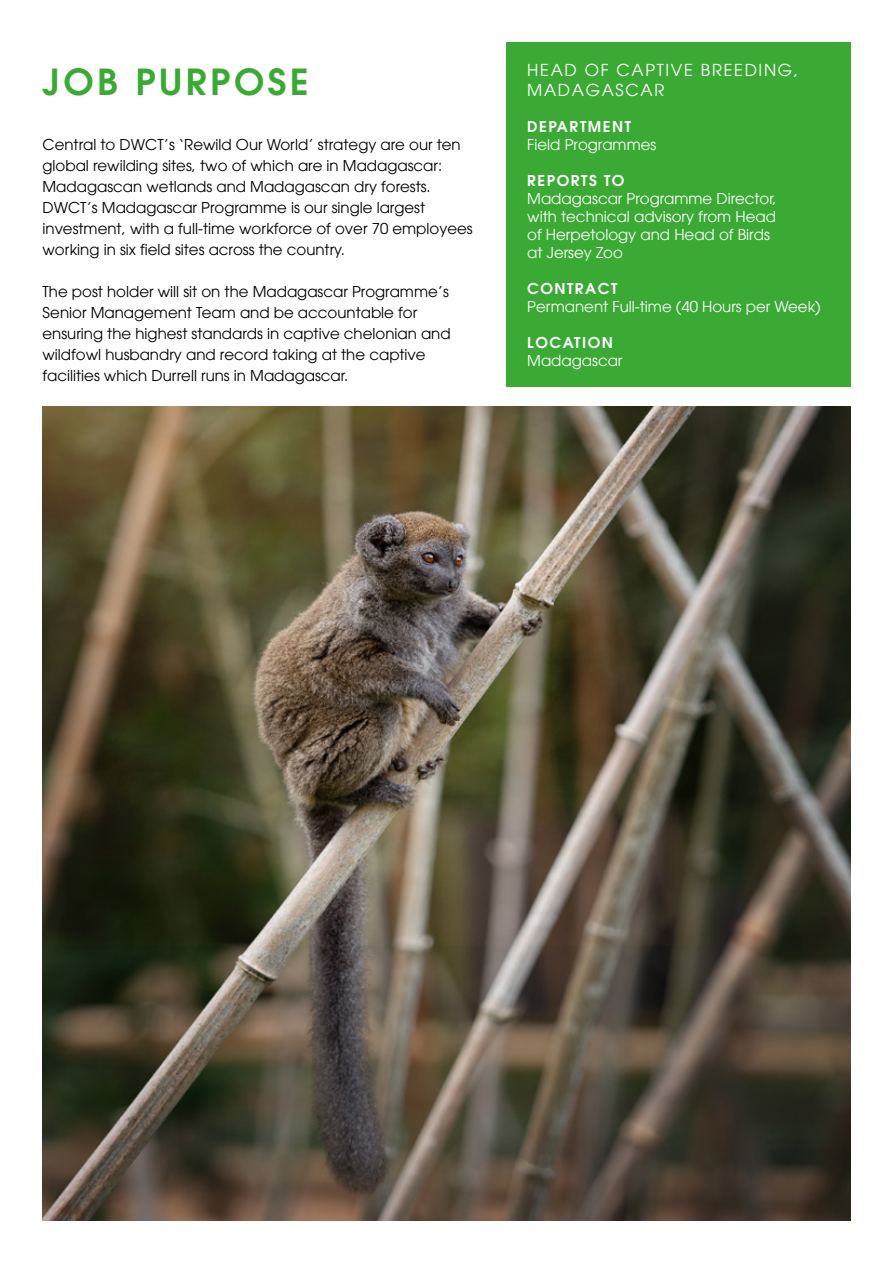
<style>
.page{position:relative;width:893px;height:1263px;background:#fff}
.page>*{position:absolute;margin:0;border:0;box-sizing:border-box;transform-origin:0 0}
.t1{font:36px "Avant Garde Gothic ITCW01 Dm";letter-spacing:.1em;color:#3aaa35}
.t2{font:16.5px/19.8px "Avant Garde Gothic ITCW01 Bk";letter-spacing:.1em;color:#fff}
.t3{font:15px/21px "Avant Garde Gothic ITCW01 Bk";color:#000}
.t4{font:15px/18px "Avant Garde Gothic ITCW01 Bk";color:#fff}
.t5{font:15px "Avant Garde Gothic ITCW01 Dm";letter-spacing:.1em;color:#fff}
</style>
<div class="page">
<img style="left:43px;top:406px;width:807px;height:814px">
<div style="left:506px;top:43px;width:344px;height:344px;background:#3aaa35"></div>
<h1 class="t1" style="left:43px;top:58px;width:268px">JOB PURPOSE</h1>
<p class="t3" style="left:43px;top:134px;width:432px">Central to DWCT’s ‘Rewild Our World’ strategy are our ten global rewilding sites, two of which are in Madagascar:<br>Madagascan wetlands and Madagascan dry forests.<br>DWCT’s Madagascar Programme is our single largest investment, with a full-time workforce of over 70 employees working in six field sites across the country.</p>
<p class="t3" style="left:43px;top:281px;width:410px">The post holder will sit on the Madagascar Programme’s Senior Management Team and be accountable for ensuring the highest standards in captive chelonian and wildfowl husbandry and record taking at the captive facilities which Durrell runs in Madagascar.</p>
<p class="t2" style="left:527px;top:60px;width:273px">HEAD OF CAPTIVE BREEDING,<br>MADAGASCAR</p>
<p class="t5" style="left:527px;top:116px;width:105px">DEPARTMENT</p>
<p class="t4" style="left:527px;top:135px;width:131px">Field Programmes</p>
<p class="t5" style="left:527px;top:170px;width:99px">REPORTS TO</p>
<p class="t4" style="left:527px;top:189px;width:251px">Madagascar Programme Director, with technical advisory from Head of Herpetology and Head of Birds at Jersey Zoo</p>
<p class="t5" style="left:527px;top:278px;width:91px">CONTRACT</p>
<p class="t4" style="left:527px;top:297px;width:295px">Permanent Full-time (40 Hours per Week)</p>
<p class="t5" style="left:527px;top:332px;width:87px">LOCATION</p>
<p class="t4" style="left:527px;top:351px;width:97px">Madagascar</p>
</div>
